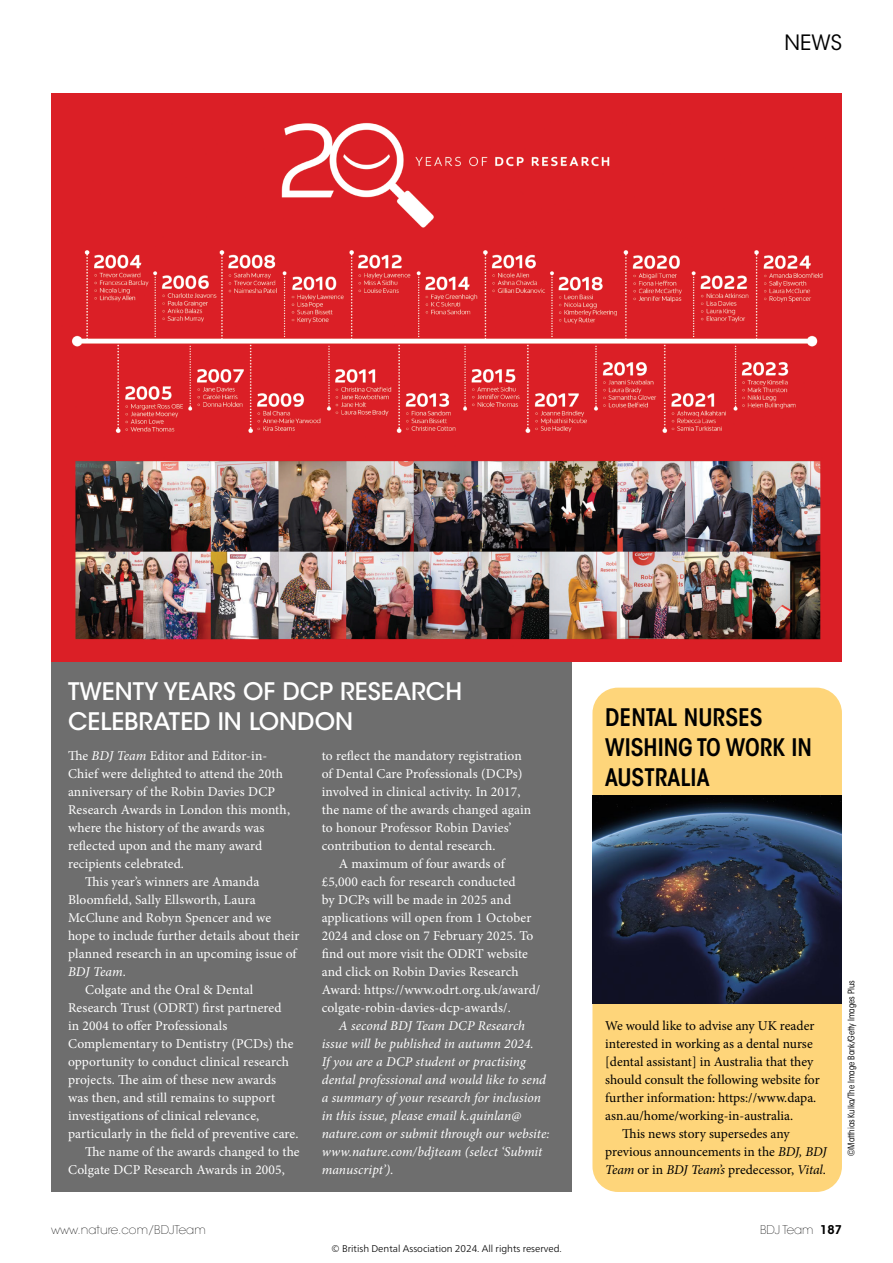
<style>
.page{position:relative;width:893px;height:1263px;background:#fff}
.page>*{position:absolute;margin:0;border:0;box-sizing:border-box;transform-origin:0 0}
.Title_news_headline_D{font:500 24px/30px "ITC Avant Garde Std";color:#fff}
.Title_news_headline_C{font:600 condensed 24px/30px "ITC Avant Garde Std";color:#000}
.t1{font:21px "ITC Avant Garde Std";color:#000}
.Para_body{font:13.5px/18px "Minion Pro";letter-spacing:.005em;color:#fff}
.Para_body-2{font:italic 13.5px/18px "Minion Pro";color:#fff}
.Para_body_1st{font:13.5px/18px "Minion Pro";letter-spacing:-.005em;color:#000}
.Para_body_1st-2{font:13.5px/18px "Minion Pro";letter-spacing:.005em;color:#fff}
.Para_body-3{font:13.5px/18px "Minion Pro";letter-spacing:-.005em;color:#000}
.t2{font:200 12px "ITC Avant Garde Std";color:#000}
.t3{font:300 9.75px "Frutiger Neue LT Pro";color:#000}
.Image_Source_credit{font:condensed 9px "ITC Avant Garde Std";letter-spacing:-.01em;color:#000}
.s1{font-style:italic}
.s2{font-weight:600}
</style>
<div class="page">
<div style="left:51px;top:662px;width:520px;height:530px;background:#6e6e6e"></div>
<div style="left:592px;top:688px;width:250px;height:504px;background:#fed57a;border-radius:26px"></div>
<img style="left:51px;top:94px;width:791px;height:568px">
<img style="left:592px;top:796px;width:250px;height:207px">
<h2 class="t1" style="left:784px;top:30px;width:59px">NEWS</h2>
<p class="Title_news_headline_D" style="left:68px;top:676px;width:396px">TWENTY YEARS OF DCP RESEARCH<br>CELEBRATED IN LONDON</p>
<p class="Para_body_1st-2" style="left:68px;top:746px;width:224px">The <span class="s1">BDJ Team</span> Editor and Editor-in-Chief were delighted to attend the 20th anniversary of the Robin Davies DCP Research Awards in London this month, where the history of the awards was reflected upon and the many award recipients celebrated.</p>
<p class="Para_body" style="left:68px;top:872px;width:233px;text-indent:17px">This year’s winners are Amanda<br>Bloomfield, Sally Ellsworth, Laura<br>McClune and Robyn Spencer and we hope to include further details about their planned research in an upcoming issue of<br><span class="s1">BDJ Team</span>.</p>
<p class="Para_body" style="left:68px;top:980px;width:232px;text-indent:17px">Colgate and the Oral &amp; Dental Research Trust (ODRT) first partnered<br>in 2004 to offer Professionals Complementary to Dentistry (PCDs) the opportunity to conduct clinical research projects. The aim of these new awards was then, and still remains to support investigations of clinical relevance, particularly in the field of preventive care.</p>
<p class="Para_body" style="left:68px;top:1142px;width:233px;text-indent:17px">The name of the awards changed to the<br>Colgate DCP Research Awards in 2005,</p>
<p class="Para_body" style="left:322px;top:746px;width:211px">to reflect the mandatory registration of Dental Care Professionals (DCPs) involved in clinical activity. In 2017, the name of the awards changed again to honour Professor Robin Davies’ contribution to dental research.</p>
<p class="Para_body" style="left:322px;top:854px;width:220px;text-indent:17px">A maximum of four awards of £5,000 each for research conducted<br>by DCPs will be made in 2025 and applications will open from 1 October 2024 and close on 7 February 2025. To find out more visit the ODRT website and click on Robin Davies Research Award: https://www.odrt.org.uk/award/ colgate-robin-davies-dcp-awards/.</p>
<p class="Para_body-2" style="left:322px;top:1016px;width:229px;text-indent:17px">A second BDJ Team DCP Research issue will be published in autumn 2024.<br>If you are a DCP student or practising dental professional and would like to send a summary of your research for inclusion in this issue, please email k.quinlan@ nature.com or submit through our website: www.nature.com/bdjteam (select ‘Submit manuscript’).</p>
<p class="Title_news_headline_C" style="left:605px;top:702px;width:208px">DENTAL NURSES<br>WISHING TO WORK IN<br>AUSTRALIA</p>
<p class="Para_body_1st" style="left:605px;top:1016px;width:216px">We would like to advise any UK reader interested in working as a dental nurse [dental assistant] in Australia that they should consult the following website for further information: https://www.dapa. asn.au/home/working-in-australia.</p>
<p class="Para_body-3" style="left:605px;top:1124px;width:223px;text-indent:17px">This news story supersedes any previous announcements in the <span class="s1">BDJ, BDJ<br>Team</span> or in <span class="s1">BDJ Team’s</span> predecessor, <span class="s1">Vital</span>.</p>
<p class="Image_Source_credit" style="left:846px;top:1156px;width:177px;rotate:-90deg">©Matthias Kulka/The Image Bank/Getty Images Plus</p>
<p class="t2" style="left:51px;top:1222px;width:156px">www.nature.com/BDJTeam</p>
<p class="t2" style="left:760px;top:1222px;width:83px">BDJ Team <span class="s2">187</span></p>
<p class="t3" style="left:331px;top:1242px;width:232px">© British Dental Association 2024. All rights reserved.</p>
</div>
